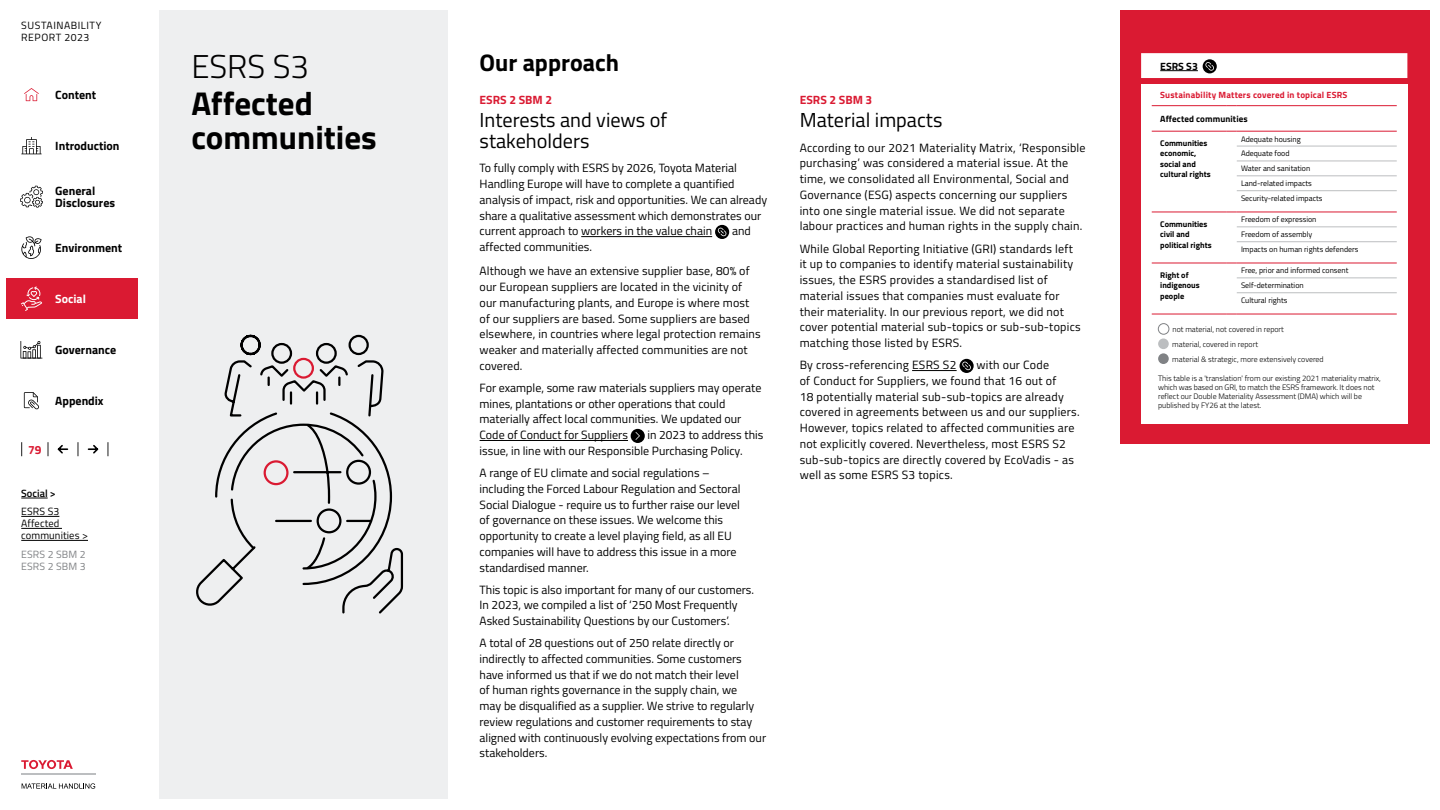
<style>
.page{position:relative;width:1440px;height:810px;background:#fff}
.page>*{position:absolute;margin:0;border:0;box-sizing:border-box;transform-origin:0 0}
.t1{font:700 33px/34.5px "Titillium";color:#000}
.t2{font:300 33px "Titillium";color:#000}
.t3{font:700 24px "Titillium";color:#000}
.t4{font:20.25px/21px "Titillium";color:#000}
.t5{font:12px/15.8px "Titillium";color:#000}
.t6{font:12px/15.8px "Titillium";letter-spacing:.02em;color:#000}
.t7{font:700 12px/12px "Titillium";color:#000}
.t8{font:700 12px "Titillium";color:#da1a32}
.t9{font:700 12px "Titillium";color:#fff}
.t10{font:10.5px/12px "Titillium";letter-spacing:.01em;color:#000}
.t11{font:10.5px/12px "Titillium";letter-spacing:.05em;color:#000}
.t12{font:10.5px/12px "Titillium";letter-spacing:.01em;color:#808285}
.t13{font:600 10.5px "Titillium";color:#000}
.t14{font:700 10.5px "Titillium";color:#000}
.t15{font:700 9px "Titillium";letter-spacing:.02em;color:#da1a32}
.t16{font:700 9px "Titillium";letter-spacing:.01em;color:#000}
.t17{font:700 8.25px/10.5px "Titillium";color:#000}
.t18{font:300 7.88px/9px "Titillium";color:#000}
.t19{font:7.88px/14.9px "Titillium";color:#000}
</style>
<div class="page">
<div style="left:159px;top:11px;width:289px;height:788px;background:#eeeff0"></div>
<hr style="left:581px;top:236px;width:131px;height:1px;background:#000">
<hr style="left:480px;top:440px;width:148px;height:1px;background:#000">
<div style="left:715px;top:225px;width:14px;height:14px;background:#000;border-radius:50%"></div>
<svg style="left:718px;top:227px;width:9px;height:10px"></svg>
<div style="left:631px;top:429px;width:14px;height:14px;background:#000;border-radius:50%"></div>
<svg style="left:635px;top:432px;width:5px;height:8px"></svg>
<hr style="left:912px;top:370px;width:45px;height:1px;background:#000">
<svg style="left:960px;top:359px;width:14px;height:14px"></svg>
<svg style="left:962px;top:361px;width:9px;height:9px"></svg>
<div style="left:1120px;top:11px;width:309px;height:433px;background:#da1a32"></div>
<div style="left:1141px;top:84px;width:267px;height:339px;background:#fff"></div>
<hr style="left:1237px;top:131px;width:160px;height:1px;background:#da1a32">
<hr style="left:1237px;top:212px;width:160px;height:1px;background:#da1a32">
<hr style="left:1237px;top:263px;width:160px;height:1px;background:#da1a32">
<hr style="left:1152px;top:314px;width:74px;height:1px;background:#da1a32">
<hr style="left:1237px;top:314px;width:160px;height:1px;background:#da1a32">
<hr style="left:1152px;top:106px;width:74px;height:1px;background:#da1a32">
<hr style="left:1237px;top:106px;width:160px;height:1px;background:#da1a32">
<hr style="left:1152px;top:131px;width:74px;height:1px;background:#da1a32">
<hr style="left:1152px;top:212px;width:74px;height:1px;background:#da1a32">
<hr style="left:1152px;top:263px;width:74px;height:1px;background:#da1a32">
<hr style="left:1237px;top:146px;width:160px;height:1px;background:#bcbec0">
<hr style="left:1237px;top:161px;width:160px;height:1px;background:#bcbec0">
<hr style="left:1237px;top:176px;width:160px;height:1px;background:#bcbec0">
<hr style="left:1237px;top:191px;width:160px;height:1px;background:#bcbec0">
<hr style="left:1237px;top:227px;width:160px;height:1px;background:#bcbec0">
<hr style="left:1237px;top:242px;width:160px;height:1px;background:#bcbec0">
<hr style="left:1237px;top:278px;width:160px;height:1px;background:#bcbec0">
<hr style="left:1237px;top:293px;width:160px;height:1px;background:#bcbec0">
<div style="left:1158px;top:323px;width:11px;height:11px;border:1px solid #808285;border-radius:50%"></div>
<div style="left:1158px;top:338px;width:11px;height:11px;background:#bcbec0;border-radius:50%"></div>
<div style="left:1158px;top:353px;width:11px;height:11px;background:#808285;border-radius:50%"></div>
<svg style="left:1141px;top:53px;width:266px;height:25px"></svg>
<svg style="left:21px;top:760px;width:52px;height:9px"></svg>
<hr style="left:21px;top:773px;width:75px;height:2px;background:#bcbec0">
<svg style="left:22px;top:783px;width:73px;height:6px"></svg>
<div style="left:6px;top:279px;width:132px;height:40px;background:#da1a32"></div>
<svg style="left:21px;top:286px;width:21px;height:25px"></svg>
<svg style="left:21px;top:137px;width:21px;height:17px"></svg>
<svg style="left:20px;top:186px;width:23px;height:22px"></svg>
<svg style="left:24px;top:88px;width:15px;height:13px"></svg>
<svg style="left:24px;top:392px;width:15px;height:17px"></svg>
<svg style="left:20px;top:341px;width:22px;height:17px"></svg>
<svg style="left:21px;top:442px;width:1px;height:14px"></svg>
<svg style="left:48px;top:442px;width:1px;height:14px"></svg>
<svg style="left:78px;top:442px;width:1px;height:14px"></svg>
<svg style="left:108px;top:442px;width:1px;height:14px"></svg>
<svg style="left:57px;top:445px;width:12px;height:9px"></svg>
<svg style="left:87px;top:445px;width:12px;height:9px"></svg>
<svg style="left:21px;top:236px;width:21px;height:23px"></svg>
<svg style="left:21px;top:498px;width:27px;height:1px"></svg>
<hr style="left:21px;top:516px;width:38px;height:1px;background:#000">
<hr style="left:21px;top:528px;width:41px;height:1px;background:#000">
<hr style="left:21px;top:540px;width:67px;height:1px;background:#000">
<svg style="left:196px;top:334px;width:208px;height:280px"></svg>
<p class="t11" style="left:21px;top:19px;width:82px">SUSTAINABILITY<br>REPORT 2023</p>
<p class="t7" style="left:55px;top:88px;width:42px">Content</p>
<p class="t7" style="left:55px;top:139px;width:66px">Introduction</p>
<p class="t7" style="left:55px;top:184px;width:61px">General<br>Disclosures</p>
<p class="t7" style="left:55px;top:241px;width:68px">Environment</p>
<p class="t9" style="left:55px;top:290px;width:32px">Social</p>
<p class="t7" style="left:55px;top:343px;width:62px">Governance</p>
<p class="t7" style="left:55px;top:394px;width:50px">Appendix</p>
<p class="t8" style="left:28px;top:440px;width:15px">79</p>
<p class="t13" style="left:21px;top:485px;width:36px">Social &gt;</p>
<p class="t10" style="left:21px;top:505px;width:68px">ESRS S3<br>Affected communities &gt;</p>
<p class="t12" style="left:21px;top:547px;width:66px">ESRS 2 SBM 2<br>ESRS 2 SBM 3</p>
<h1 class="t2" style="left:191px;top:42px;width:119px">ESRS S3</h1>
<h1 class="t1" style="left:191px;top:84px;width:187px">Affected communities</h1>
<h2 class="t3" style="left:480px;top:44px;width:141px">Our approach</h2>
<p class="t8" style="left:480px;top:91px;width:74px">ESRS 2 SBM 2</p>
<h3 class="t4" style="left:480px;top:108px;width:189px">Interests and views of stakeholders</h3>
<p class="t5" style="left:480px;top:160px;width:289px">To fully comply with ESRS by 2026, Toyota Material Handling Europe will have to complete a quantified analysis of impact, risk and opportunities. We can already share a qualitative assessment which demonstrates our current approach to workers in the value chain</p>
<p class="t5" style="left:732px;top:223px;width:20px">and</p>
<p class="t5" style="left:480px;top:234px;width:272px;line-height:24.2px">affected communities.<br>Although we have an extensive supplier base, 80% of</p>
<p class="t5" style="left:480px;top:278px;width:283px">our European suppliers are located in the vicinity of our manufacturing plants, and Europe is where most of our suppliers are based. Some suppliers are based elsewhere, in countries where legal protection remains weaker and materially affected communities are not covered.</p>
<p class="t5" style="left:480px;top:379px;width:283px">For example, some raw materials suppliers may operate mines, plantations or other operations that could materially affect local communities. We updated our Code of Conduct for Suppliers</p>
<p class="t5" style="left:480px;top:427px;width:285px;text-indent:168px">in 2023 to address this issue, in line with our Responsible Purchasing Policy.</p>
<p class="t5" style="left:480px;top:464px;width:262px">A range of EU climate and social regulations – including the Forced Labour Regulation and Sectoral Social Dialogue - require us to further raise our level of governance on these issues. We welcome this opportunity to create a level playing field, as all EU companies will have to address this issue in a more standardised manner.</p>
<p class="t5" style="left:480px;top:581px;width:276px">This topic is also important for many of our customers.<br>In 2023, we compiled a list of ‘250 Most Frequently<br>Asked Sustainability Questions by our Customers’.</p>
<p class="t5" style="left:480px;top:635px;width:288px">A total of 28 questions out of 250 relate directly or indirectly to affected communities. Some customers have informed us that if we do not match their level<br>of human rights governance in the supply chain, we<br>may be disqualified as a supplier. We strive to regularly review regulations and customer requirements to stay aligned with continuously evolving expectations from our stakeholders.</p>
<p class="t8" style="left:800px;top:91px;width:74px">ESRS 2 SBM 3</p>
<h3 class="t4" style="left:800px;top:109px;width:144px">Material impacts</h3>
<p class="t6" style="left:800px;top:139px;width:287px">According to our 2021 Materiality Matrix, ‘Responsible purchasing’ was considered a material issue. At the time, we consolidated all Environmental, Social and Governance (ESG) aspects concerning our suppliers into one single material issue. We did not separate labour practices and human rights in the supply chain.</p>
<p class="t6" style="left:800px;top:240px;width:283px">While Global Reporting Initiative (GRI) standards left it up to companies to identify material sustainability issues, the ESRS provides a standardised list of material issues that companies must evaluate for their materiality. In our previous report, we did not cover potential material sub-topics or sub-sub-topics matching those listed by ESRS.</p>
<p class="t6" style="left:800px;top:357px;width:158px">By cross-referencing ESRS S2</p>
<p class="t6" style="left:800px;top:357px;width:281px;text-indent:177px">with our Code<br>of Conduct for Suppliers, we found that 16 out of<br>18 potentially material sub-sub-topics are already covered in agreements between us and our suppliers.<br>However, topics related to affected communities are not explicitly covered. Nevertheless, most ESRS S2 sub-sub-topics are directly covered by EcoVadis - as well as some ESRS S3 topics.</p>
<p class="t14" style="left:1160px;top:58px;width:39px">ESRS S3</p>
<p class="t15" style="left:1160px;top:88px;width:189px">Sustainability Matters covered in topical ESRS</p>
<p class="t16" style="left:1160px;top:112px;width:89px">Affected communities</p>
<p class="t17" style="left:1160px;top:137px;width:52px">Communities economic, social and cultural rights</p>
<p class="t19" style="left:1241px;top:131px;width:83px">Adequate housing<br>Adequate food<br>Water and sanitation<br>Land-related impacts<br>Security-related impacts</p>
<p class="t17" style="left:1160px;top:218px;width:53px">Communities civil and political rights</p>
<p class="t19" style="left:1241px;top:212px;width:119px">Freedom of expression<br>Freedom of assembly<br>Impacts on human rights defenders</p>
<p class="t17" style="left:1160px;top:269px;width:41px">Right of indigenous people</p>
<p class="t19" style="left:1241px;top:263px;width:109px">Free, prior and informed consent<br>Self-determination<br>Cultural rights</p>
<p class="t18" style="left:1172px;top:322px;width:153px;line-height:14.8px">not material, not covered in report<br>material, covered in report<br>material &amp; strategic, more extensively covered</p>
<p class="t18" style="left:1158px;top:373px;width:224px">This table is a 'translation' from our existing 2021 materiality matrix, which was based on GRI, to match the ESRS framework. It does not reflect our Double Materiality Assessment (DMA) which will be published by FY26 at the latest.</p>
</div>
